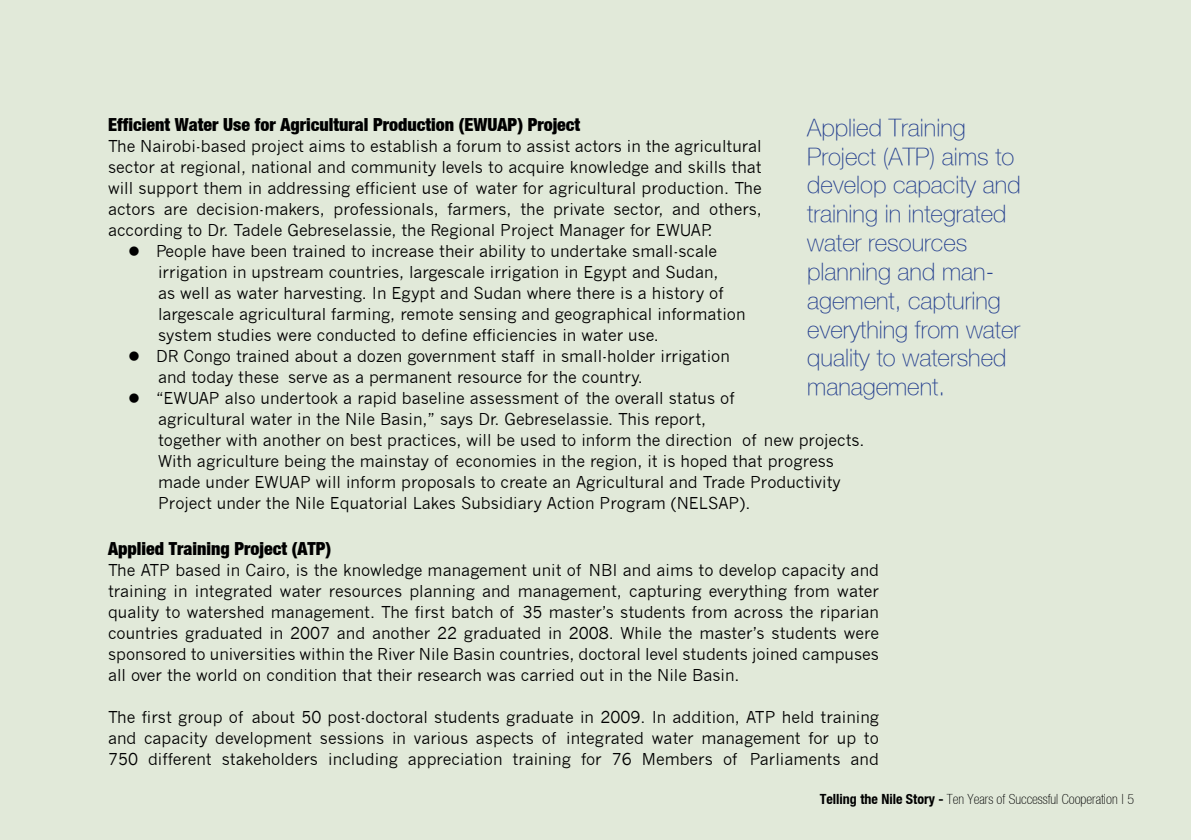
<style>
.page{position:relative;width:1191px;height:840px;background:#fff}
.page>*{position:absolute;margin:0;border:0;box-sizing:border-box;transform-origin:0 0}
.t1{font:100 24px/28.8px "Helvetica Neue";color:#25408f}
.t2{font:18px "Helvetica Neue Black Cond";color:#000}
.t3{font:16px/21px "News Gothic";color:#000;text-align:justify}
.t4{font:14px "Helvetica Neue Thin Cond";color:#000}
.s1{font-family:"Helvetica Neue Bold Cond"}
</style>
<div class="page">
<div style="left:0;top:0;width:1191px;height:839px;background:#e1e9d9"></div>
<p class="t2" style="left:108px;top:113px;width:474px">Efficient Water Use for Agricultural Production (EWUAP) Project</p>
<p class="t3" style="left:108px;top:136px;width:655px">The Nairobi-based project aims to establish a forum to assist actors in the agricultural sector at regional, national and community levels to acquire knowledge and skills that will support them in addressing efficient use of water for agricultural production. The actors are decision-makers, professionals, farmers, the private sector, and others, according to Dr. Tadele Gebreselassie, the Regional Project Manager for EWUAP.</p>
<p class="t3" style="left:158px;top:241px;width:589px;text-align:left;text-indent:-30px">● People have been trained to increase their ability to undertake small-scale irrigation in upstream countries, largescale irrigation in Egypt and Sudan,<br>as well as water harvesting. In Egypt and Sudan where there is a history of largescale agricultural farming, remote sensing and geographical information system studies were conducted to define efficiencies in water use.</p>
<p class="t3" style="left:158px;top:346px;width:573px;text-indent:-30px">● DR Congo trained about a dozen government staff in small-holder irrigation and today these serve as a permanent resource for the country.</p>
<p class="t3" style="left:158px;top:388px;width:708px;text-align:left;text-indent:-30px">● “EWUAP also undertook a rapid baseline assessment of the overall status of<br>agricultural water in the Nile Basin,” says Dr. Gebreselassie. This report,<br>together with another on best practices, will be used to inform the direction of new projects.<br>With agriculture being the mainstay of economies in the region, it is hoped that progress made under EWUAP will inform proposals to create an Agricultural and Trade Productivity Project under the Nile Equatorial Lakes Subsidiary Action Program (NELSAP).</p>
<p class="t2" style="left:108px;top:536px;width:225px">Applied Training Project (ATP)</p>
<p class="t3" style="left:108px;top:559px;width:772px">The ATP based in Cairo, is the knowledge management unit of NBI and aims to develop capacity and training in integrated water resources planning and management, capturing everything from water quality to watershed management. The first batch of 35 master’s students from across the riparian countries graduated in 2007 and another 22 graduated in 2008. While the master’s students were sponsored to universities within the River Nile Basin countries, doctoral level students joined campuses all over the world on condition that their research was carried out in the Nile Basin.</p>
<p class="t3" style="left:108px;top:706px;width:772px">The first group of about 50 post-doctoral students graduate in 2009. In addition, ATP held training and capacity development sessions in various aspects of integrated water management for up to 750 different stakeholders including appreciation training for 76 Members of Parliaments and</p>
<h1 class="t1" style="left:807px;top:113px;width:215px">Applied Training<br>Project (ATP) aims to develop capacity and training in integrated water resources planning and man&shy;agement, capturing everything from water quality to watershed management.</h1>
<p class="t4" style="left:819px;top:790px;width:316px"><span class="s1">Telling the Nile Story -</span> Ten Years of Successful Cooperation | 5</p>
</div>
